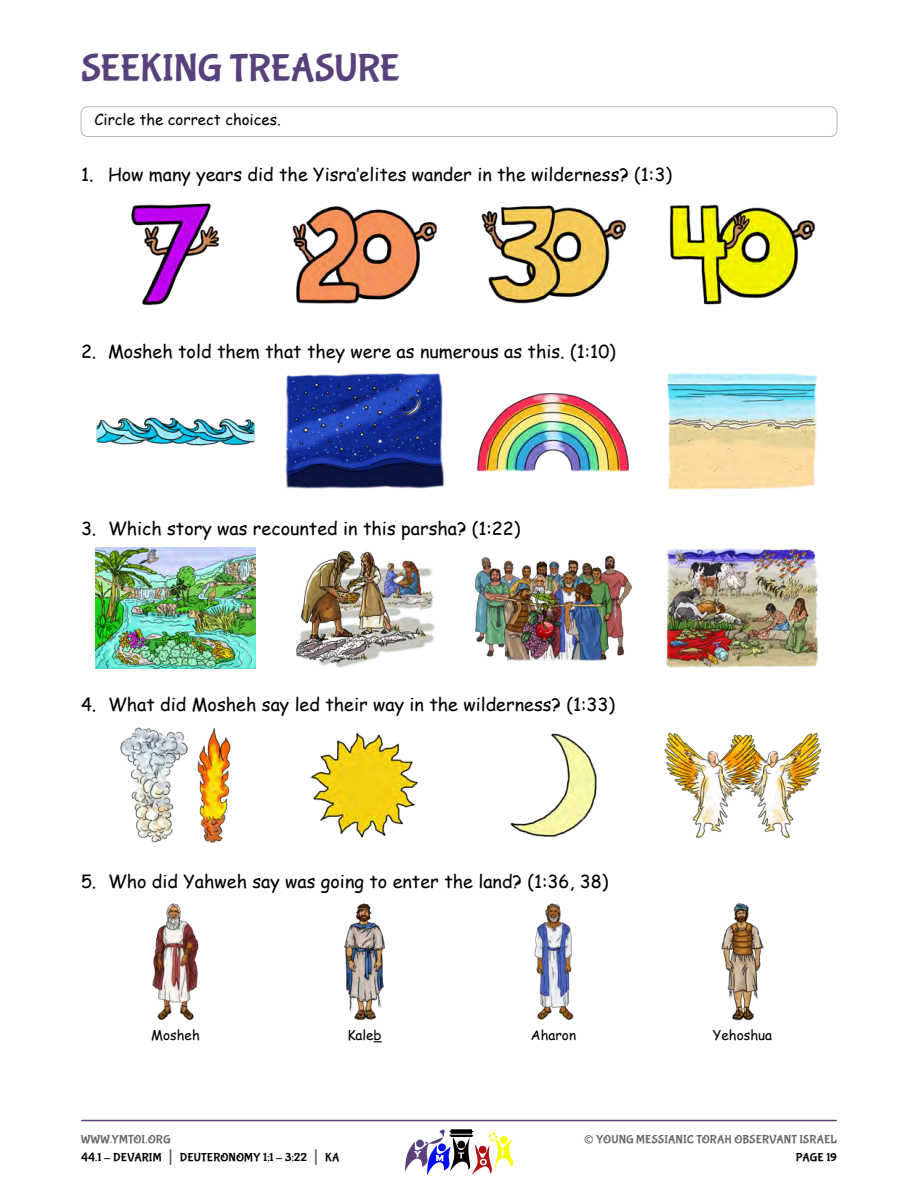
<style>
.page{position:relative;width:918px;height:1188px;background:#fff}
.page>*{position:absolute;margin:0;border:0;box-sizing:border-box;transform-origin:0 0}
.Heading{font:39px "Bubblegum Sans";letter-spacing:-.01em;color:#59417c}
.t1{font:27px "Bubblegum Sans";color:#666}
.t2{font:18px "Comic Sans MS";color:#000}
.Body_Text_-_Instructions_Col__Width{font:15px "Comic Sans MS";color:#000}
.Body_Text_-_Caption{font:13.5px "Comic Sans MS";color:#000}
.t3{font:12px/18px "Bubblegum Sans";letter-spacing:.015em;color:#000}
.t4{font:12px "Bubblegum Sans";letter-spacing:.01em;color:#666}
.s1{color:#666}
.s2{font-size:21px;color:#666}
</style>
<div class="page">
<hr style="left:82px;top:1120px;width:754px;height:1px;background:#59417c">
<svg style="left:405px;top:1129px;width:108px;height:46px"></svg>
<div style="left:81px;top:106px;width:756px;height:31px;border:1px solid #b3b3b3;border-radius:7px"></div>
<img style="left:131px;top:203px;width:88px;height:103px">
<img style="left:292px;top:206px;width:146px;height:98px">
<img style="left:481px;top:205px;width:146px;height:99px">
<img style="left:669px;top:204px;width:147px;height:101px">
<img style="left:96px;top:417px;width:159px;height:29px">
<img style="left:284px;top:373px;width:160px;height:116px">
<img style="left:477px;top:393px;width:152px;height:79px">
<img style="left:667px;top:373px;width:151px;height:117px">
<img style="left:96px;top:547px;width:159px;height:122px">
<img style="left:296px;top:550px;width:139px;height:118px">
<img style="left:475px;top:555px;width:151px;height:106px">
<img style="left:666px;top:548px;width:152px;height:120px">
<img style="left:120px;top:727px;width:56px;height:116px">
<img style="left:197px;top:727px;width:34px;height:116px">
<img style="left:310px;top:732px;width:108px;height:106px">
<img style="left:551px;top:733px;width:8px;height:11px">
<img style="left:664px;top:732px;width:28px;height:62px">
<img style="left:152px;top:903px;width:47px;height:118px">
<img style="left:344px;top:903px;width:41px;height:118px">
<img style="left:534px;top:903px;width:40px;height:118px">
<img style="left:721px;top:903px;width:43px;height:118px">
<p class="Heading" style="left:81px;top:47px;width:321px">SEEKING TREASURE</p>
<p class="Body_Text_-_Instructions_Col__Width" style="left:94px;top:109px;width:188px">Circle the correct choices.</p>
<p class="t2" style="left:81px;top:161px;width:592px">1. How many years did the Yisra’elites wander in the wilderness? (1:3)</p>
<p class="t2" style="left:81px;top:338px;width:536px">2. Mosheh told them that they were as numerous as this. (1:10)</p>
<p class="t2" style="left:81px;top:515px;width:441px">3. Which story was recounted in this parsha? (1:22)</p>
<p class="t2" style="left:81px;top:692px;width:536px">4. What did Mosheh say led their way in the wilderness? (1:33)</p>
<p class="t2" style="left:81px;top:868px;width:529px">5. Who did Yahweh say was going to enter the land? (1:36, 38)</p>
<p class="Body_Text_-_Caption" style="left:151px;top:1025px;width:50px">Mosheh</p>
<p class="Body_Text_-_Caption" style="left:347px;top:1025px;width:36px">Kaleb</p>
<p class="Body_Text_-_Caption" style="left:531px;top:1025px;width:47px">Aharon</p>
<p class="Body_Text_-_Caption" style="left:713px;top:1025px;width:61px">Yehoshua</p>
<p class="t3" style="left:81px;top:1131px;width:260px"><span class="s1">WWW.YMTOI.ORG<br></span>44.1 - DEVARIM <span class="s2">|</span> DEUTERONOMY 1:1 - 3:22 <span class="s2">|</span> KA</p>
<h2 class="t1" style="left:584px;top:1124px;width:12px">©</h2>
<p class="t4" style="left:596px;top:1133px;width:242px">YOUNG MESSIANIC TORAH OBSERVANT ISRAEL</p>
<p class="t3" style="left:796px;top:1149px;width:43px">PAGE 19</p>
</div>
